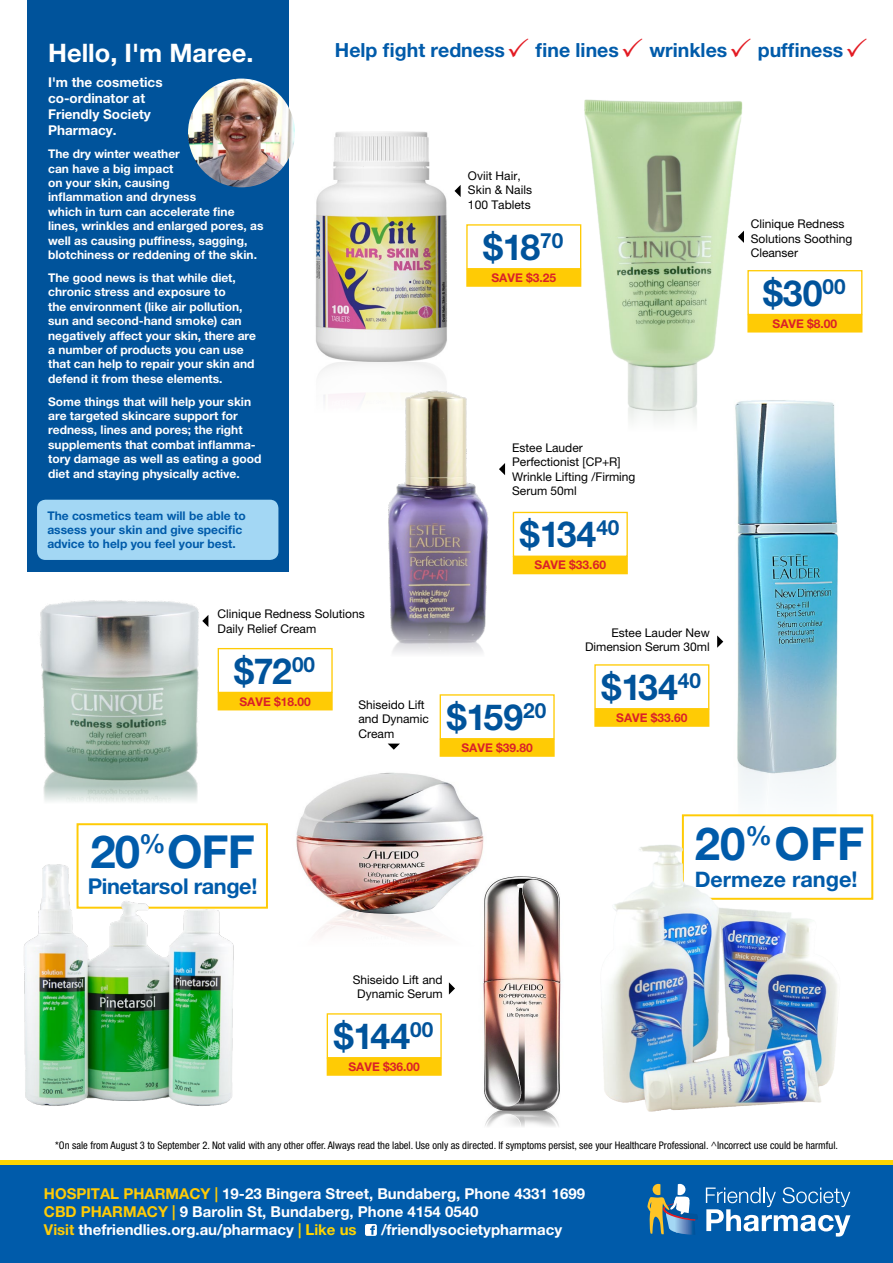
<style>
.page{position:relative;width:893px;height:1263px;background:#fff}
.page>*{position:absolute;margin:0;border:0;box-sizing:border-box;transform-origin:0 0}
.t1{font:700 45.6px "Helvetica Neue LT Pro";letter-spacing:-.01em;color:#005baa}
.t2{font:700 36px "Helvetica Neue LT Pro";letter-spacing:-.04em;color:#00539b}
.t3{font:700 25.5px "Helvetica Neue LT Pro";color:#fff}
.t4{font:700 21.75px "Helvetica Neue LT Pro";letter-spacing:-.02em;color:#005baa}
.t5{font:700 21.3px "Helvetica Neue LT Pro";color:#005baa}
.t6{font:700 19.5px "Helvetica Neue LT Pro";color:#005baa}
.t7{font:700 15px/18px "Helvetica Neue LT Pro";color:#fff}
.t8{font:700 13.5px/16.2px "Helvetica Neue LT Pro";color:#fff}
.t9{font:700 12px/14.4px "Helvetica Neue LT Pro";color:#fff}
.t10{font:12px/14.4px "Helvetica Neue LT Pro";color:#000}
.t11{font:700 12px/14.4px "Helvetica Neue LT Pro";color:#005baa}
.t12{font:700 12px "Helvetica Neue LT Pro";color:#da2128}
.t13{font:condensed 10.5px "Helvetica Neue LT Pro";color:#000}
.s1{font-size:21.75px}
.s2{color:#ffcb05}
.s3{color:#ffd400}
</style>
<div class="page">
<img style="left:483px;top:876px;width:78px;height:251px">
<img style="left:321px;top:914px;width:173px;height:75px">
<img style="left:296px;top:772px;width:199px;height:142px">
<img style="left:723px;top:400px;width:115px;height:350px">
<img style="left:737px;top:750px;width:100px;height:51px">
<img style="left:40px;top:600px;width:159px;height:202px">
<div style="left:0;top:1163px;width:893px;height:100px;background:#005baa"></div>
<svg style="left:706px;top:1187px;width:144px;height:49px"></svg>
<svg style="left:647px;top:1184px;width:51px;height:51px"></svg>
<svg style="left:365px;top:1224px;width:12px;height:12px"></svg>
<hr style="left:0;top:1160px;width:893px;height:4px;background:#ffd400">
<img style="left:584px;top:99px;width:167px;height:333px">
<div style="left:77px;top:823px;width:191px;height:86px;border:2px solid #ffcb05"></div>
<div style="left:682px;top:814px;width:191px;height:86px;border:2px solid #ffcb05"></div>
<img style="left:601px;top:834px;width:244px;height:278px">
<img style="left:315px;top:132px;width:132px;height:230px">
<img style="left:24px;top:859px;width:228px;height:247px">
<svg style="left:717px;top:635px;width:6px;height:13px"></svg>
<svg style="left:202px;top:615px;width:6px;height:12px"></svg>
<svg style="left:738px;top:231px;width:6px;height:12px"></svg>
<svg style="left:747px;top:269px;width:116px;height:64px"></svg>
<svg style="left:217px;top:648px;width:116px;height:62px"></svg>
<img style="left:378px;top:366px;width:111px;height:288px">
<svg style="left:499px;top:463px;width:6px;height:12px"></svg>
<svg style="left:512px;top:511px;width:116px;height:63px"></svg>
<svg style="left:439px;top:694px;width:116px;height:63px"></svg>
<svg style="left:449px;top:982px;width:6px;height:12px"></svg>
<svg style="left:326px;top:1013px;width:116px;height:63px"></svg>
<svg style="left:594px;top:664px;width:116px;height:63px"></svg>
<div style="left:27px;top:0;width:262px;height:572px;background:#00539b"></div>
<div style="left:37px;top:500px;width:241px;height:60px;background:#a3d7f4;border-radius:9px"></div>
<svg style="left:466px;top:224px;width:116px;height:63px"></svg>
<svg style="left:454px;top:185px;width:7px;height:12px"></svg>
<svg style="left:388px;top:743px;width:12px;height:7px"></svg>
<img style="left:188px;top:79px;width:107px;height:108px">
<h3 class="t3" style="left:48px;top:37px;width:207px">Hello, I'm Maree.</h3>
<p class="t8" style="left:48px;top:74px;width:116px">I'm the cosmetics co-ordinator at<br>Friendly Society<br>Pharmacy.</p>
<p class="t9" style="left:48px;top:146px;width:217px">The dry winter weather<br>can have a big impact<br>on your skin, causing<br>inflammation and dryness<br>which in turn can accelerate fine lines, wrinkles and enlarged pores, as well as causing puffiness, sagging, blotchiness or reddening of the skin.</p>
<p class="t9" style="left:48px;top:270px;width:210px">The good news is that while diet, chronic stress and exposure to<br>the environment (like air pollution, sun and second-hand smoke) can negatively affect your skin, there are a number of products you can use that can help to repair your skin and defend it from these elements.</p>
<p class="t9" style="left:48px;top:394px;width:215px">Some things that will help your skin are targeted skincare support for redness, lines and pores; the right supplements that combat inflamma&shy;tory damage as well as eating a good diet and staying physically active.</p>
<p class="t11" style="left:47px;top:508px;width:200px">The cosmetics team will be able to assess your skin and give specific advice to help you feel your best.</p>
<h3 class="t6" style="left:335px;top:38px;width:172px">Help fight redness</h3>
<h3 class="t6" style="left:535px;top:38px;width:85px">fine lines</h3>
<h3 class="t6" style="left:649px;top:38px;width:79px">wrinkles</h3>
<h3 class="t6" style="left:758px;top:38px;width:87px">puffiness</h3>
<p class="t10" style="left:468px;top:168px;width:66px">Oviit Hair,<br>Skin &amp; Nails<br>100 Tablets</p>
<h2 class="t2" style="left:483px;top:225px;width:82px">$18<sup>70</sup></h2>
<p class="t12" style="left:491px;top:270px;width:66px">SAVE $3.25</p>
<p class="t10" style="left:512px;top:440px;width:125px">Estee Lauder<br>Perfectionist [CP+R]<br>Wrinkle Lifting /Firming<br>Serum 50ml</p>
<h2 class="t2" style="left:520px;top:512px;width:101px">$134<sup>40</sup></h2>
<p class="t12" style="left:535px;top:558px;width:73px">SAVE $33.60</p>
<p class="t10" style="left:751px;top:217px;width:103px">Clinique Redness<br>Solutions Soothing<br>Cleanser</p>
<h2 class="t2" style="left:763px;top:270px;width:84px">$30<sup>00</sup></h2>
<p class="t12" style="left:773px;top:316px;width:66px">SAVE $8.00</p>
<p class="t10" style="left:218px;top:607px;width:149px">Clinique Redness Solutions<br>Daily Relief Cream</p>
<h2 class="t2" style="left:234px;top:648px;width:83px">$72<sup>00</sup></h2>
<p class="t12" style="left:239px;top:694px;width:73px">SAVE $18.00</p>
<p class="t10" style="left:358px;top:697px;width:72px">Shiseido Lift and Dynamic<br>Cream</p>
<h2 class="t2" style="left:447px;top:695px;width:101px">$159<sup>20</sup></h2>
<p class="t12" style="left:461px;top:740px;width:73px">SAVE $39.80</p>
<h1 class="t1" style="left:90px;top:824px;width:166px">20<sup>%</sup> OFF</h1>
<h3 class="t4" style="left:88px;top:873px;width:171px">Pinetarsol range!</h3>
<p class="t10" style="left:353px;top:972px;width:91px;text-align:center">Shiseido Lift and<br>Dynamic Serum</p>
<h2 class="t2" style="left:334px;top:1014px;width:101px">$144<sup>00</sup></h2>
<p class="t12" style="left:348px;top:1059px;width:73px">SAVE $36.00</p>
<p class="t10" style="left:585px;top:625px;width:126px;text-align:right">Estee Lauder New<br>Dimension Serum 30ml</p>
<h2 class="t2" style="left:601px;top:665px;width:101px">$134<sup>40</sup></h2>
<p class="t12" style="left:616px;top:710px;width:73px">SAVE $33.60</p>
<h1 class="t1" style="left:695px;top:816px;width:171px">20<sup>%</sup> OFF</h1>
<h3 class="t5" style="left:695px;top:866px;width:164px">Dermeze r<span class="s1">ange!</span></h3>
<p class="t13" style="left:55px;top:1139px;width:784px">*On sale from August 3 to September 2. Not valid with any other offer. Always read the label. Use only as directed. If symptoms persist, see your Healthcare Professional. ^Incorrect use could be harmful.</p>
<p class="t7" style="left:44px;top:1184px;width:543px"><span class="s2">HOSPITAL PHARMACY |</span> 19-23 Bingera Street, Bundaberg, Phone 4331 1699<br><span class="s2">CBD PHARMACY |</span> 9 Barolin St, Bundaberg, Phone 4154 0540<br><span class="s2">Visit</span> thefriendlies.org.au/pharmacy <span class="s3">| Like us</span></p>
<p class="t7" style="left:381px;top:1220px;width:183px">/friendlysocietypharmacy</p>
</div>
